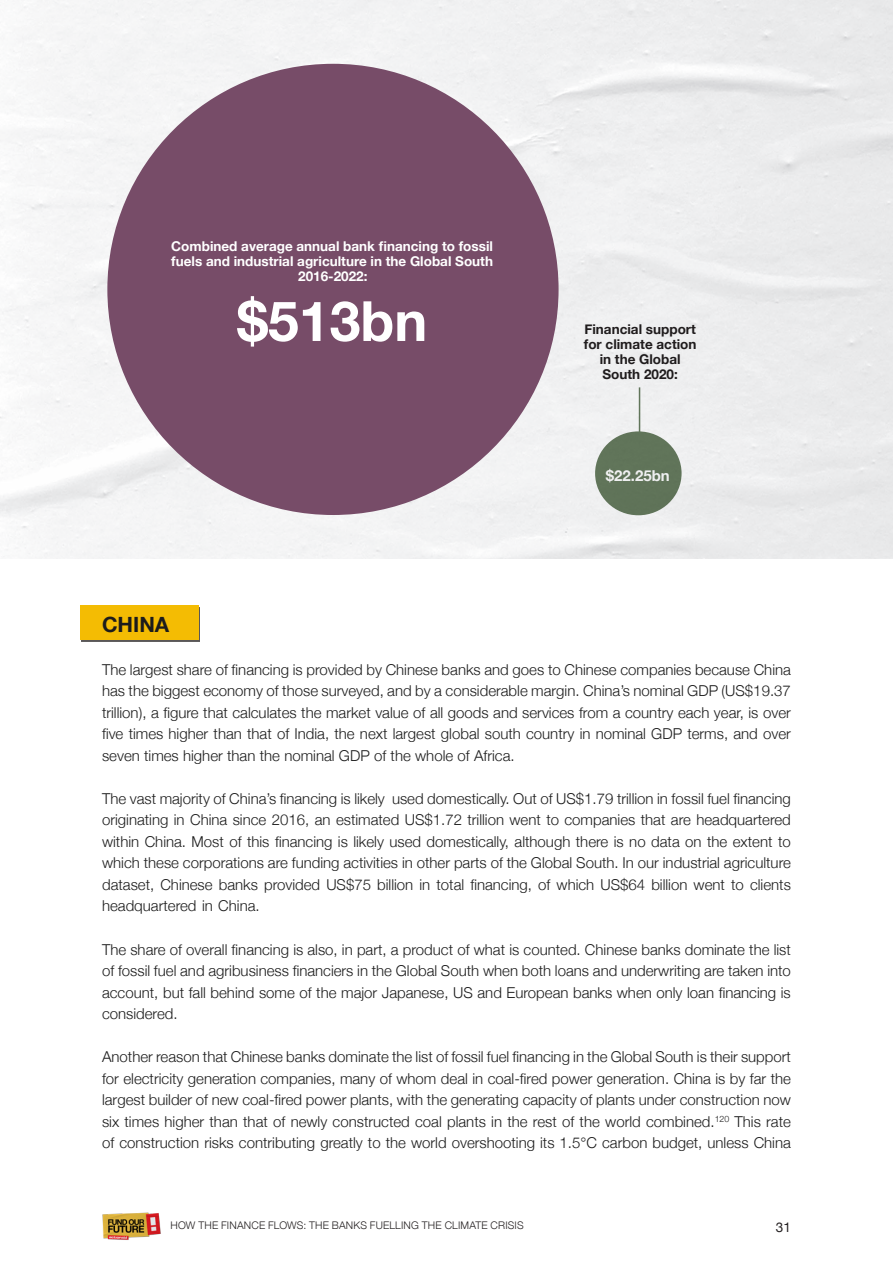
<style>
.page{position:relative;width:893px;height:1263px;background:#fff}
.page>*{position:absolute;margin:0;border:0;box-sizing:border-box;transform-origin:0 0}
.t1{font:700 55.5px "Helvetica Neue";color:#fff}
.t2{font:700 21px "Helvetica Neue";color:#1c1c1c}
.t3{font:300 15px/21.5px "Helvetica Neue";color:#1c1c1c;text-align:justify}
.t4{font:700 15px "Helvetica Neue";color:#fff}
.t5{font:700 13.5px/15px "Helvetica Neue";color:#fff;text-align:center}
.t6{font:700 13.5px/15px "Helvetica Neue";color:#231f20;text-align:center}
.t7{font:13.5px "Helvetica Neue";color:#231f20}
.t8{font:300 10.5px "Helvetica Neue";letter-spacing:.015em;color:#231f20}
</style>
<div class="page">
<img style="left:102px;top:1212px;width:59px;height:28px">
<div style="left:81px;top:607px;width:119px;height:34px;background:#f4bc03"></div>
<div style="left:80px;top:606px;width:118px;height:34px;background:#f4bc03"></div>
<img style="left:0;top:0;width:893px;height:558px">
<div style="left:107px;top:64px;width:452px;height:451px;background:#774c68;border-radius:50%"></div>
<p class="t5" style="left:171px;top:239px;width:323px">Combined average annual bank financing to fossil fuels and industrial agriculture in the Global South<br>2016-2022:</p>
<p class="t1" style="left:237px;top:278px;width:192px">$513bn</p>
<p class="t6" style="left:584px;top:322px;width:114px">Financial support for climate action in the Global<br>South 2020:</p>
<p class="t4" style="left:606px;top:463px;width:65px">$22.25bn</p>
<p class="t2" style="left:102px;top:608px;width:69px">CHINA</p>
<p class="t3" style="left:102px;top:658px;width:690px">The largest share of financing is provided by Chinese banks and goes to Chinese companies because China has the biggest economy of those surveyed, and by a considerable margin. China’s nominal GDP (US$19.37 trillion), a figure that calculates the market value of all goods and services from a country each year, is over five times higher than that of India, the next largest global south country in nominal GDP terms, and over seven times higher than the nominal GDP of the whole of Africa.</p>
<p class="t3" style="left:102px;top:787px;width:690px">The vast majority of China’s financing is likely used domestically. Out of US$1.79 trillion in fossil fuel financing originating in China since 2016, an estimated US$1.72 trillion went to companies that are headquartered within China. Most of this financing is likely used domestically, although there is no data on the extent to which these corporations are funding activities in other parts of the Global South. In our industrial agriculture dataset, Chinese banks provided US$75 billion in total financing, of which US$64 billion went to clients headquartered in China.</p>
<p class="t3" style="left:102px;top:937px;width:690px">The share of overall financing is also, in part, a product of what is counted. Chinese banks dominate the list of fossil fuel and agribusiness financiers in the Global South when both loans and underwriting are taken into account, but fall behind some of the major Japanese, US and European banks when only loan financing is considered.</p>
<p class="t3" style="left:102px;top:1045px;width:690px">Another reason that Chinese banks dominate the list of fossil fuel financing in the Global South is their support for electricity generation companies, many of whom deal in coal-fired power generation. China is by far the largest builder of new coal-fired power plants, with the generating capacity of plants under construction now six times higher than that of newly constructed coal plants in the rest of the world combined.<sup>120</sup> This rate of construction risks contributing greatly to the world overshooting its 1.5°C carbon budget, unless China</p>
<p class="t8" style="left:171px;top:1217px;width:355px">HOW THE FINANCE FLOWS: THE BANKS FUELLING THE CLIMATE CRISIS</p>
<p class="t7" style="left:776px;top:1217px;width:17px">31</p>
</div>
